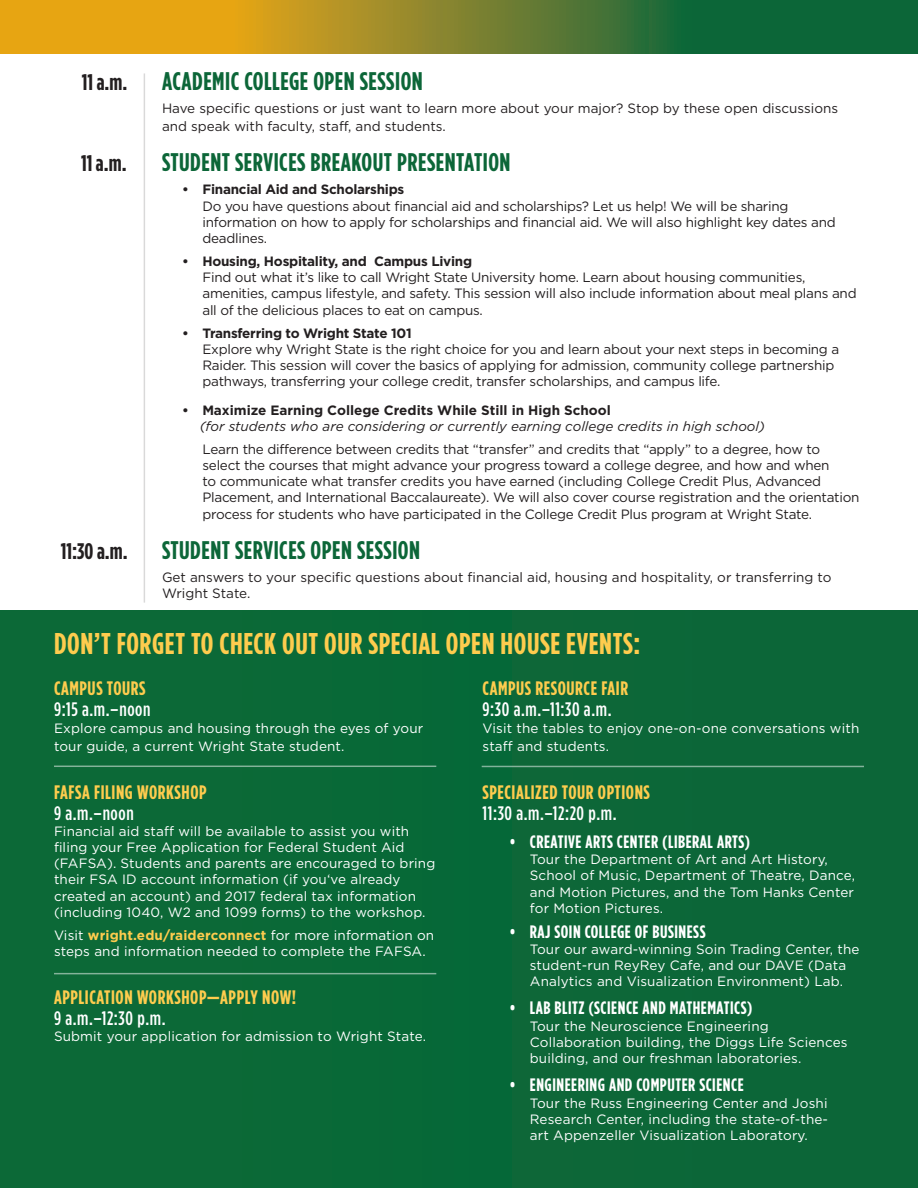
<style>
.page{position:relative;width:918px;height:1188px;background:#fff}
.page>*{position:absolute;margin:0;border:0;box-sizing:border-box;transform-origin:0 0}
.t1{font:700 30px "Gotham Condensed";letter-spacing:.02em;color:#fecc4e}
.t2{font:700 25.5px "Gotham Condensed";letter-spacing:.02em;color:#0c6638}
.t3{font:700 22.5px "Gotham Condensed";color:#231f20}
.t4{font:700 19.5px "Gotham Condensed";letter-spacing:.03em;color:#fecc4e}
.t5{font:500 19.5px "Gotham Condensed";letter-spacing:.03em;color:#fff}
.t6{font:700 18px "Gotham Condensed";letter-spacing:.03em;color:#fff}
.t7{font:13.5px/16.2px "Gotham HTF";letter-spacing:.01em;color:#fff}
.t8{font:13.5px/16.2px "Gotham HTF";letter-spacing:-.02em;color:#231f20}
.t9{font:13.5px/18px "Gotham HTF";color:#231f20}
.t10{font:700 13.5px "Gotham HTF";letter-spacing:-.02em;color:#231f20}
.t11{font:italic 13.5px "Gotham HTF";color:#231f20}
.t12{font:700 13.5px "Gotham HTF";color:#231f20}
.s1{font-weight:700;color:#fecc4e}
</style>
<div class="page">
<div style="left:0;top:610px;width:918px;height:578px;background:#0c6838"></div>
<svg style="left:1px;top:1px;width:916px;height:53px;background:#7d8528"></svg>
<hr style="left:54px;top:766px;width:382px;height:1px;background:#fff">
<hr style="left:482px;top:766px;width:382px;height:1px;background:#fff">
<hr style="left:54px;top:973px;width:382px;height:1px;background:#fff">
<hr style="left:144px;top:73px;width:1px;height:530px;background:#231f20">
<p class="t3" style="left:82px;top:69px;width:47px">11 a.m.</p>
<p class="t2" style="left:162px;top:66px;width:262px">ACADEMIC COLLEGE OPEN SESSION</p>
<p class="t9" style="left:162px;top:99px;width:678px">Have specific questions or just want to learn more about your major? Stop by these open discussions and speak with faculty, staff, and students.</p>
<p class="t3" style="left:81px;top:150px;width:47px">11 a.m.</p>
<p class="t2" style="left:162px;top:148px;width:350px">STUDENT SERVICES BREAKOUT PRESENTATION</p>
<p class="t10" style="left:182px;top:182px;width:224px">• Financial Aid and Scholarships</p>
<p class="t8" style="left:202px;top:198px;width:635px">Do you have questions about financial aid and scholarships? Let us help! We will be sharing information on how to apply for scholarships and financial aid. We will also highlight key dates and deadlines.</p>
<p class="t10" style="left:182px;top:253px;width:291px">• Housing, Hospitality, and Campus Living</p>
<p class="t8" style="left:202px;top:269px;width:656px">Find out what it’s like to call Wright State University home. Learn about housing communities, amenities, campus lifestyle, and safety. This session will also include information about meal plans and all of the delicious places to eat on campus.</p>
<p class="t10" style="left:182px;top:325px;width:231px">• Transferring to Wright State 101</p>
<p class="t8" style="left:202px;top:341px;width:638px">Explore why Wright State is the right choice for you and learn about your next steps in becoming a<br>Raider. This session will cover the basics of applying for admission, community college partnership pathways, transferring your college credit, transfer scholarships, and campus life.</p>
<p class="t12" style="left:182px;top:402px;width:430px">• Maximize Earning College Credits While Still in High School</p>
<p class="t11" style="left:200px;top:419px;width:567px">(for students who are considering or currently earning college credits in high school)</p>
<p class="t8" style="left:202px;top:441px;width:659px">Learn the difference between credits that “transfer” and credits that “apply” to a degree, how to select the courses that might advance your progress toward a college degree, and how and when<br>to communicate what transfer credits you have earned (including College Credit Plus, Advanced Placement, and International Baccalaureate). We will also cover course registration and the orientation process for students who have participated in the College Credit Plus program at Wright State.</p>
<p class="t3" style="left:61px;top:538px;width:68px">11:30 a.m.</p>
<p class="t2" style="left:162px;top:535px;width:260px">STUDENT SERVICES OPEN SESSION</p>
<p class="t9" style="left:162px;top:569px;width:671px;line-height:16.2px">Get answers to your specific questions about financial aid, housing and hospitality, or transferring to<br>Wright State.</p>
<p class="t1" style="left:54px;top:626px;width:588px">DON’T FORGET TO CHECK OUT OUR SPECIAL OPEN HOUSE EVENTS:</p>
<p class="t4" style="left:54px;top:677px;width:93px">CAMPUS TOURS</p>
<p class="t5" style="left:54px;top:699px;width:98px">9:15 a.m.–noon</p>
<p class="t7" style="left:54px;top:719px;width:371px;line-height:18px">Explore campus and housing through the eyes of your tour guide, a current Wright State student.</p>
<p class="t4" style="left:54px;top:780px;width:154px">FAFSA FILING WORKSHOP</p>
<p class="t5" style="left:54px;top:802px;width:81px">9 a.m.–noon</p>
<p class="t7" style="left:54px;top:823px;width:383px">Financial aid staff will be available to assist you with filing your Free Application for Federal Student Aid (FAFSA). Students and parents are encouraged to bring their FSA ID account information (if you‘ve already created an account) and 2017 federal tax information (including 1040, W2 and 1099 forms) to the workshop.</p>
<p class="t7" style="left:54px;top:927px;width:382px">Visit <span class="s1">wright.edu/raiderconnect</span> for more information on steps and information needed to complete the FAFSA.</p>
<p class="t4" style="left:54px;top:986px;width:244px">APPLICATION WORKSHOP—APPLY NOW!</p>
<p class="t5" style="left:54px;top:1007px;width:113px">9 a.m.–12:30 p.m.</p>
<p class="t7" style="left:54px;top:1028px;width:374px">Submit your application for admission to Wright State.</p>
<p class="t4" style="left:483px;top:677px;width:147px">CAMPUS RESOURCE FAIR</p>
<p class="t5" style="left:483px;top:699px;width:130px">9:30 a.m.–11:30 a.m.</p>
<p class="t7" style="left:483px;top:719px;width:378px;line-height:18px">Visit the tables to enjoy one-on-one conversations with staff and students.</p>
<p class="t4" style="left:483px;top:780px;width:169px">SPECIALIZED TOUR OPTIONS</p>
<p class="t5" style="left:483px;top:802px;width:136px">11:30 a.m.–12:20 p.m.</p>
<p class="t6" style="left:510px;top:831px;width:242px">• CREATIVE ARTS CENTER (LIBERAL ARTS)</p>
<p class="t7" style="left:530px;top:851px;width:327px">Tour the Department of Art and Art History, School of Music, Department of Theatre, Dance, and Motion Pictures, and the Tom Hanks Center for Motion Pictures.</p>
<p class="t6" style="left:510px;top:921px;width:197px">• RAJ SOIN COLLEGE OF BUSINESS</p>
<p class="t7" style="left:530px;top:941px;width:331px">Tour our award-winning Soin Trading Center, the student-run ReyRey Cafe, and our DAVE (Data<br>Analytics and Visualization Environment) Lab.</p>
<p class="t6" style="left:510px;top:998px;width:244px">• LAB BLITZ (SCIENCE AND MATHEMATICS)</p>
<p class="t7" style="left:530px;top:1018px;width:319px">Tour the Neuroscience Engineering<br>Collaboration building, the Diggs Life Sciences building, and our freshman laboratories.</p>
<p class="t6" style="left:510px;top:1075px;width:236px">• ENGINEERING AND COMPUTER SCIENCE</p>
<p class="t7" style="left:530px;top:1095px;width:300px;text-align:justify">Tour the Russ Engineering Center and Joshi Research Center, including the state-of-the&shy;art Appenzeller Visualization Laboratory.</p>
</div>
